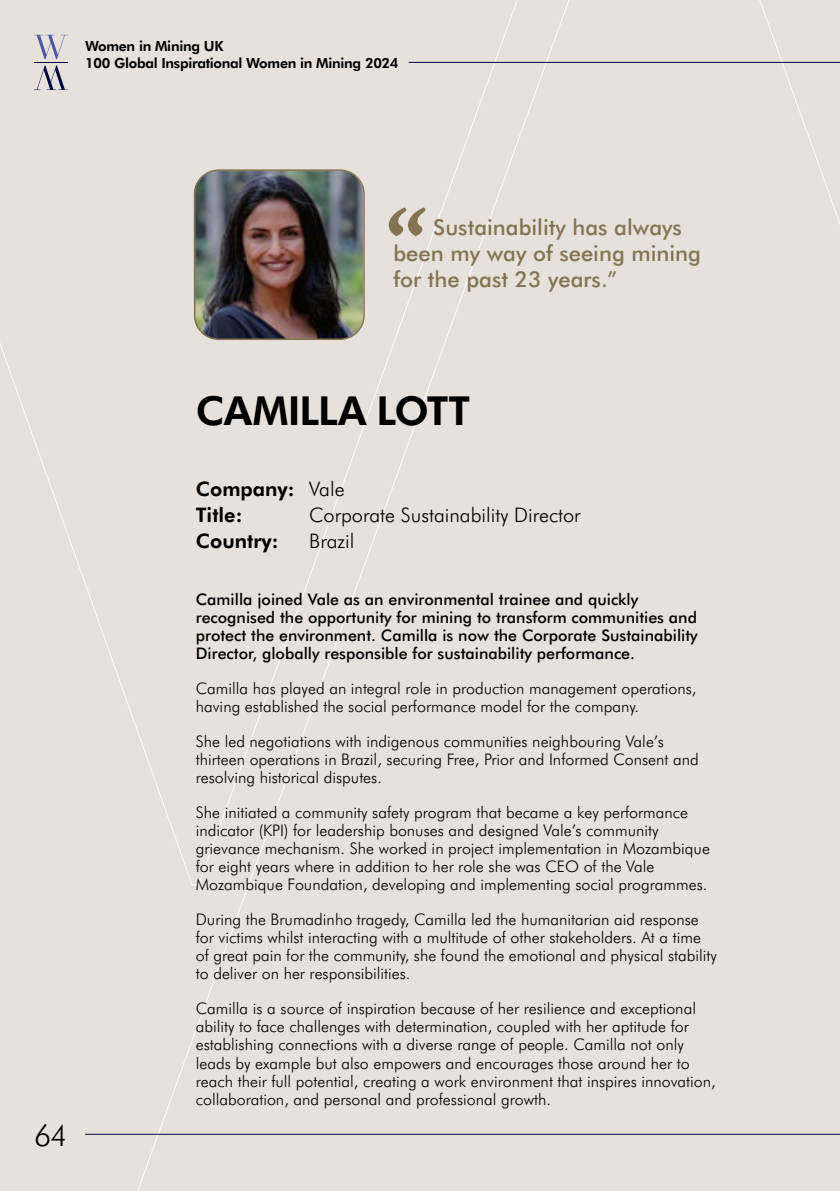
<style>
.page{position:relative;width:840px;height:1191px;background:#fff}
.page>*{position:absolute;margin:0;border:0;box-sizing:border-box;transform-origin:0 0}
.t1{font:italic 120px "Athelas";color:#847352}
.t2{font:700 40px "Futura BT";letter-spacing:-.015em;color:#000}
.t3{font:300 30px "Futura BT";color:#000}
.t4{font:500 22px/26px "Futura BT";color:#847352}
.t5{font:300 20px "Futura BT";color:#000}
.t6{font:700 20px/25.6px "Futura BT";color:#000}
.t7{font:300 16px/18px "Futura BT";color:#000}
.t8{font:500 16px/18px "Futura BT";color:#000}
.t9{font:700 14px "Futura BT";letter-spacing:-.02em;color:#000}
.s1{font-weight:300}
</style>
<div class="page">
<div style="left:0;top:0;width:839px;height:1191px;background:#e6e2db"></div>
<img style="left:194px;top:170px;width:169px;height:169px">
<hr style="left:85px;top:1133px;width:754px;height:1px;background:#00053e">
<svg style="left:34px;top:35px;width:33px;height:24px"></svg>
<svg style="left:34px;top:66px;width:33px;height:24px"></svg>
<hr style="left:34px;top:62px;width:33px;height:1px;background:#00053e">
<hr style="left:408px;top:62px;width:431px;height:1px;background:#00053e">
<div style="left:194px;top:169px;width:170px;height:171px;border:2px solid #847352;border-radius:24px"></div>
<p class="t9" style="left:85px;top:36px;width:140px">Women in Mining UK</p>
<p class="t9" style="left:85px;top:53px;width:315px">100 Global Inspirational Women in Mining 2024</p>
<h3 class="t3" style="left:34px;top:1114px;width:35px">64</h3>
<h1 class="t1" style="left:380px;top:157px;width:40px">“</h1>
<h3 class="t4" style="left:393px;top:213px;width:309px;text-indent:40px">Sustainability has always been my way of seeing mining for the past 23 years.”</h3>
<h2 class="t2" style="left:196px;top:383px;width:276px">CAMILLA LOTT</h2>
<p class="t6" style="left:196px;top:475px;width:150px">Company: <span class="s1">Vale<br></span>Title:</p>
<p class="t5" style="left:309px;top:501px;width:272px">Corporate Sustainability Director</p>
<p class="t6" style="left:196px;top:526px;width:84px">Country:</p>
<p class="t5" style="left:309px;top:527px;width:46px">Brazil</p>
<p class="t8" style="left:196px;top:590px;width:503px">Camilla joined Vale as an environmental trainee and quickly recognised the opportunity for mining to transform communities and protect the environment. Camilla is now the Corporate Sustainability Director, globally responsible for sustainability performance.</p>
<p class="t7" style="left:196px;top:679px;width:502px">Camilla has played an integral role in production management operations, having established the social performance model for the company.</p>
<p class="t7" style="left:196px;top:732px;width:504px">She led negotiations with indigenous communities neighbouring Vale’s thirteen operations in Brazil, securing Free, Prior and Informed Consent and resolving historical disputes.</p>
<p class="t7" style="left:196px;top:803px;width:515px">She initiated a community safety program that became a key performance indicator (KPI) for leadership bonuses and designed Vale’s community grievance mechanism. She worked in project implementation in Mozambique for eight years where in addition to her role she was CEO of the Vale Mozambique Foundation, developing and implementing social programmes.</p>
<p class="t7" style="left:196px;top:910px;width:522px">During the Brumadinho tragedy, Camilla led the humanitarian aid response for victims whilst interacting with a multitude of other stakeholders. At a time of great pain for the community, she found the emotional and physical stability to deliver on her responsibilities.</p>
<p class="t7" style="left:196px;top:999px;width:521px">Camilla is a source of inspiration because of her resilience and exceptional ability to face challenges with determination, coupled with her aptitude for establishing connections with a diverse range of people. Camilla not only leads by example but also empowers and encourages those around her to reach their full potential, creating a work environment that inspires innovation, collaboration, and personal and professional growth.</p>
</div>
